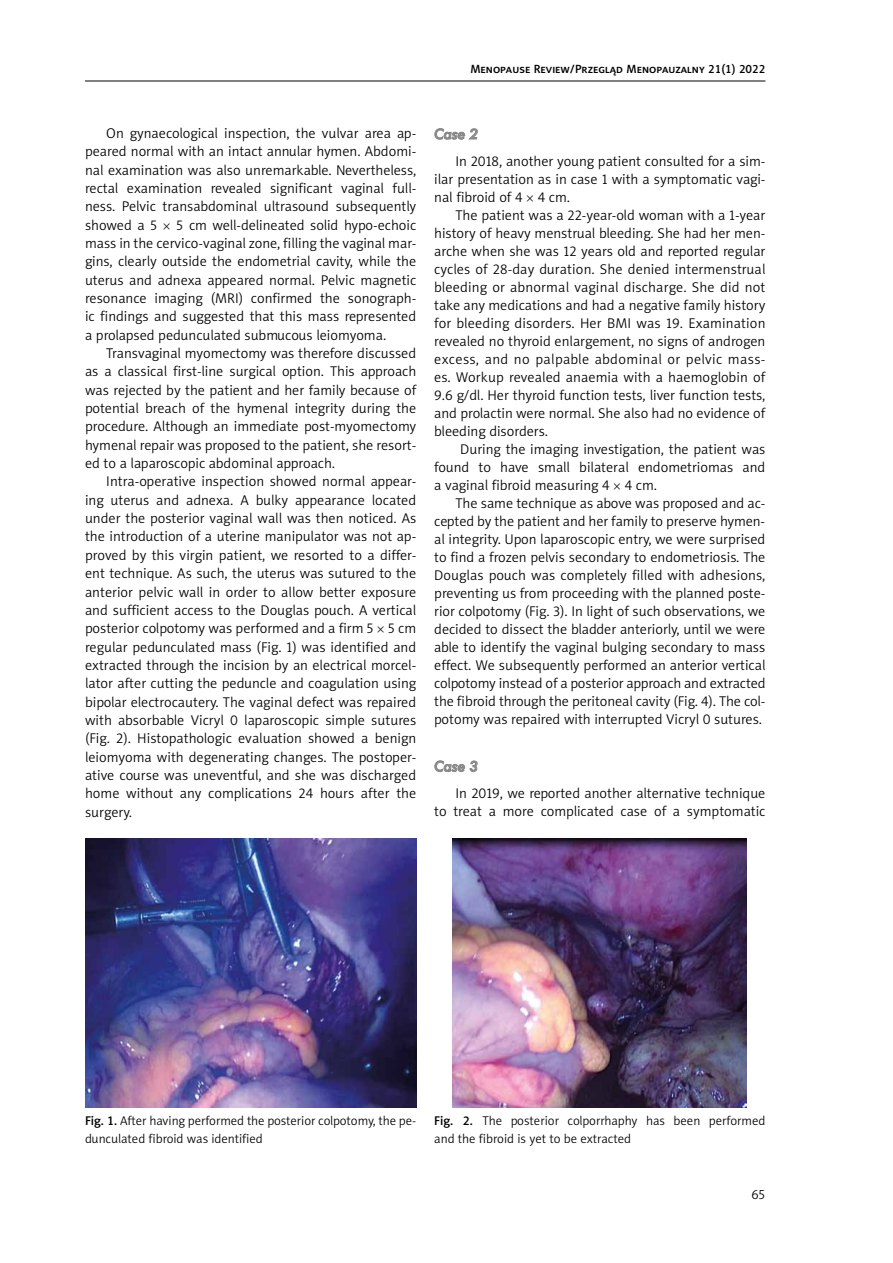
<style>
.page{position:relative;width:893px;height:1263px;background:#fff}
.page>*{position:absolute;margin:0;border:0;box-sizing:border-box;transform-origin:0 0}
.t1{font:14.25px/18.3px "Naomi Sans EFN Light";color:#000;text-align:justify}
.t2{font:14.25px "Futura Md PL Italic A";color:#878787}
.t3{font:13.5px "Naomi Sans EFNTT Light";color:#000}
.t4{font:12.75px/18px "Naomi Sans EFN Light";color:#000}
.t5{font:12px "Naomi Sans EFN Medium";color:#000}
.s1{font-family:"Naomi Sans EFN Medium"}
</style>
<div class="page">
<hr style="left:85px;top:81px;width:680px;height:1px;background:#000">
<svg style="left:434px;top:128px;width:44px;height:12px"></svg>
<svg style="left:434px;top:760px;width:44px;height:12px"></svg>
<img style="left:85px;top:838px;width:331px;height:269px">
<img style="left:453px;top:838px;width:294px;height:269px">
<p class="t5" style="left:470px;top:61px;width:296px">Menopause Review/Przegląd Menopauzalny 21(1) 2022</p>
<p class="t1" style="left:85px;top:124px;width:333px;text-indent:21px">On gynaecological inspection, the vulvar area ap&shy;peared normal with an intact annular hymen. Abdomi&shy;nal examination was also unremarkable. Nevertheless, rectal examination revealed significant vaginal full&shy;ness. Pelvic transabdominal ultrasound subsequently showed a 5</p>
<p class="t1" style="left:85px;top:216px;width:333px;text-indent:91px">5 cm well-delineated solid hypo-echoic mass in the cervico-vaginal zone, filling the vaginal mar&shy;gins, clearly outside the endometrial cavity, while the uterus and adnexa appeared normal. Pelvic magnetic resonance imaging (MRI) confirmed the sonograph&shy;ic findings and suggested that this mass represented a prolapsed pedunculated submucous leiomyoma.</p>
<p class="t1" style="left:85px;top:344px;width:333px;text-indent:21px">Transvaginal myomectomy was therefore discussed as a classical first-line surgical option. This approach was rejected by the patient and her family because of potential breach of the hymenal integrity during the procedure. Although an immediate post-myomectomy hymenal repair was proposed to the patient, she resort&shy;ed to a laparoscopic abdominal approach.</p>
<p class="t1" style="left:85px;top:472px;width:333px;text-indent:21px">Intra-operative inspection showed normal appear&shy;ing uterus and adnexa. A bulky appearance located under the posterior vaginal wall was then noticed. As the introduction of a uterine manipulator was not ap&shy;proved by this virgin patient, we resorted to a differ&shy;ent technique. As such, the uterus was sutured to the anterior pelvic wall in order to allow better exposure and sufficient access to the Douglas pouch. A vertical posterior colpotomy was performed and a firm 5 5 cm regular pedunculated mass (Fig. 1) was identified and extracted through the incision by an electrical morcel&shy;lator after cutting the peduncle and coagulation using bipolar electrocautery. The vaginal defect was repaired with absorbable Vicryl 0 laparoscopic simple sutures (Fig. 2). Histopathologic evaluation showed a benign leiomyoma with degenerating changes. The postoper&shy;ative course was uneventful, and she was discharged home without any complications 24 hours after the surgery.</p>
<p class="t2" style="left:434px;top:125px;width:45px">Case 2</p>
<p class="t1" style="left:434px;top:152px;width:333px;text-indent:21px">In 2018, another young patient consulted for a sim&shy;ilar presentation as in case 1 with a symptomatic vagi&shy;nal fibroid of 4 4 cm.</p>
<p class="t1" style="left:434px;top:206px;width:333px;text-indent:21px">The patient was a 22-year-old woman with a 1-year history of heavy menstrual bleeding. She had her men&shy;arche when she was 12 years old and reported regular cycles of 28-day duration. She denied intermenstrual bleeding or abnormal vaginal discharge. She did not take any medications and had a negative family history for bleeding disorders. Her BMI was 19. Examination revealed no thyroid enlargement, no signs of androgen excess, and no palpable abdominal or pelvic mass&shy;es. Workup revealed anaemia with a haemoglobin of 9.6 g/dl. Her thyroid function tests, liver function tests, and prolactin were normal. She also had no evidence of bleeding disorders.</p>
<p class="t1" style="left:434px;top:440px;width:333px;text-indent:26px">During the imaging investigation, the patient was found to have small bilateral endometriomas and a vaginal fibroid measuring 4 4 cm.</p>
<p class="t1" style="left:434px;top:494px;width:333px;text-indent:21px">The same technique as above was proposed and ac&shy;cepted by the patient and her family to preserve hymen&shy;al integrity. Upon laparoscopic entry, we were surprised to find a frozen pelvis secondary to endometriosis. The Douglas pouch was completely filled with adhesions, preventing us from proceeding with the planned poste&shy;rior colpotomy (Fig. 3). In light of such observations, we decided to dissect the bladder anteriorly, until we were able to identify the vaginal bulging secondary to mass effect. We subsequently performed an anterior vertical colpotomy instead of a posterior approach and extracted the fibroid through the peritoneal cavity (Fig. 4). The col&shy;potomy was repaired with interrupted Vicryl 0 sutures.</p>
<p class="t2" style="left:434px;top:758px;width:45px">Case 3</p>
<p class="t1" style="left:434px;top:784px;width:333px;text-align:right">In 2019, we reported another alternative technique<br>to treat a more complicated case of a symptomatic</p>
<p class="t4" style="left:85px;top:1112px;width:333px"><span class="s1">Fig. 1.</span> After having performed the posterior colpotomy, the pe&shy;dunculated fibroid was identified</p>
<p class="t4" style="left:434px;top:1112px;width:333px"><span class="s1">Fig. 2.</span> The posterior colporrhaphy has been performed and the fibroid is yet to be extracted</p>
<p class="t3" style="left:751px;top:1187px;width:15px">65</p>
</div>
